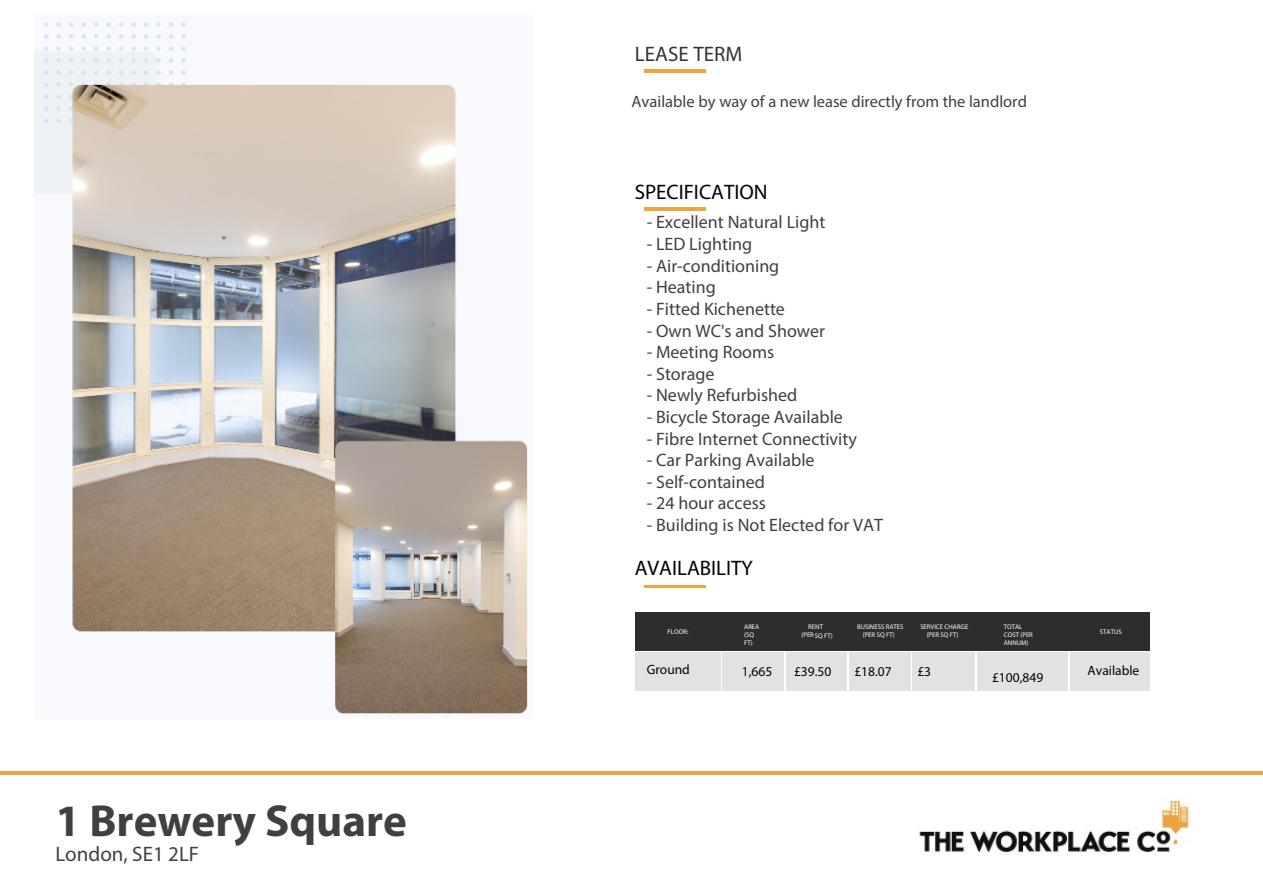
<style>
.page{position:relative;width:1263px;height:894px;background:#fff}
.page>*{position:absolute;margin:0;border:0;box-sizing:border-box;transform-origin:0 0}
.t1{font:700 45px "Myriad Pro";color:#404040}
.t2{font:21px "Myriad Pro";color:#000}
.t3{font:21px "Myriad Pro";color:#404040}
.t4{font:21px "Myriad Pro";color:#333}
.t5{font:18px "Myriad Pro";color:#404040}
.t6{font:16.5px "Myriad Pro";color:#404040}
.t7{font:13.5px "Myriad Pro";color:#000205}
.t8{font:6.75px/7.8px "Myriad Pro";color:#fff}
</style>
<div class="page">
<hr style="left:0;top:771px;width:1263px;height:3px;background:#f2a33d">
<img style="left:919px;top:798px;width:271px;height:55px">
<hr style="left:644px;top:69px;width:61px;height:3px;background:#f1a33e">
<div style="left:635px;top:612px;width:514px;height:38px;background:#2d2d2d"></div>
<div style="left:635px;top:652px;width:85px;height:38px;background:#e2e2e2"></div>
<div style="left:723px;top:652px;width:60px;height:38px;background:#e2e2e2"></div>
<div style="left:786px;top:652px;width:61px;height:38px;background:#e2e2e2"></div>
<div style="left:850px;top:652px;width:60px;height:38px;background:#e2e2e2"></div>
<div style="left:913px;top:652px;width:61px;height:38px;background:#e2e2e2"></div>
<div style="left:977px;top:652px;width:91px;height:38px;background:#e2e2e2"></div>
<div style="left:1071px;top:652px;width:78px;height:38px;background:#e2e2e2"></div>
<hr style="left:644px;top:585px;width:61px;height:2px;background:#f1a33e">
<hr style="left:644px;top:208px;width:61px;height:2px;background:#f1a33e">
<img style="left:35px;top:22px;width:493px;height:693px">
<h1 class="t1" style="left:55px;top:790px;width:353px">1 Brewery Square</h1>
<p class="t3" style="left:55px;top:840px;width:145px">London, SE1 2LF</p>
<p class="t4" style="left:635px;top:41px;width:109px">LEASE TERM</p>
<p class="t6" style="left:632px;top:91px;width:397px">Available by way of a new lease directly from the landlord</p>
<p class="t2" style="left:635px;top:179px;width:134px">SPECIFICATION</p>
<p class="t5" style="left:647px;top:212px;width:180px">- Excellent Natural Light</p>
<p class="t5" style="left:647px;top:233px;width:107px">- LED Lighting</p>
<p class="t5" style="left:647px;top:255px;width:134px">- Air-conditioning</p>
<p class="t5" style="left:647px;top:276px;width:70px">- Heating</p>
<p class="t5" style="left:647px;top:298px;width:140px">- Fitted Kichenette</p>
<p class="t5" style="left:647px;top:320px;width:180px">- Own WC's and Shower</p>
<p class="t5" style="left:647px;top:341px;width:129px">- Meeting Rooms</p>
<p class="t5" style="left:647px;top:363px;width:69px">- Storage</p>
<p class="t5" style="left:647px;top:384px;width:152px">- Newly Refurbished</p>
<p class="t5" style="left:647px;top:406px;width:198px">- Bicycle Storage Available</p>
<p class="t5" style="left:647px;top:428px;width:212px">- Fibre Internet Connectivity</p>
<p class="t5" style="left:647px;top:449px;width:169px">- Car Parking Available</p>
<p class="t5" style="left:647px;top:471px;width:120px">- Self-contained</p>
<p class="t5" style="left:647px;top:492px;width:121px">- 24 hour access</p>
<p class="t5" style="left:647px;top:514px;width:238px">- Building is Not Elected for VAT</p>
<p class="t2" style="left:635px;top:555px;width:120px">AVAILABILITY</p>
<p class="t8" style="left:668px;top:627px;width:22px">FLOOR:</p>
<p class="t8" style="left:744px;top:622px;width:17px">AREA (SQ<br>FT)</p>
<p class="t8" style="left:801px;top:622px;width:23px;text-indent:7px">RENT (PER</p>
<p class="t8" style="left:857px;top:622px;width:48px;text-align:center">BUSINESS RATES (PER SQ FT)</p>
<p class="t8" style="left:920px;top:622px;width:50px;text-align:center">SERVICE CHARGE (PER SQ FT)</p>
<p class="t8" style="left:1004px;top:622px;width:31px">TOTAL<br>COST (PER<br>ANNUM)</p>
<p class="t8" style="left:1100px;top:627px;width:23px">STATUS</p>
<p class="t8" style="left:815px;top:631px;width:20px">SQ FT)</p>
<p class="t7" style="left:647px;top:661px;width:45px">Ground</p>
<p class="t7" style="left:742px;top:663px;width:32px">1,665</p>
<p class="t7" style="left:794px;top:663px;width:39px">£39.50</p>
<p class="t7" style="left:854px;top:663px;width:39px">£18.07</p>
<p class="t7" style="left:917px;top:663px;width:15px">£3</p>
<p class="t7" style="left:992px;top:669px;width:53px">£100,849</p>
<p class="t7" style="left:1087px;top:662px;width:53px">Available</p>
</div>
